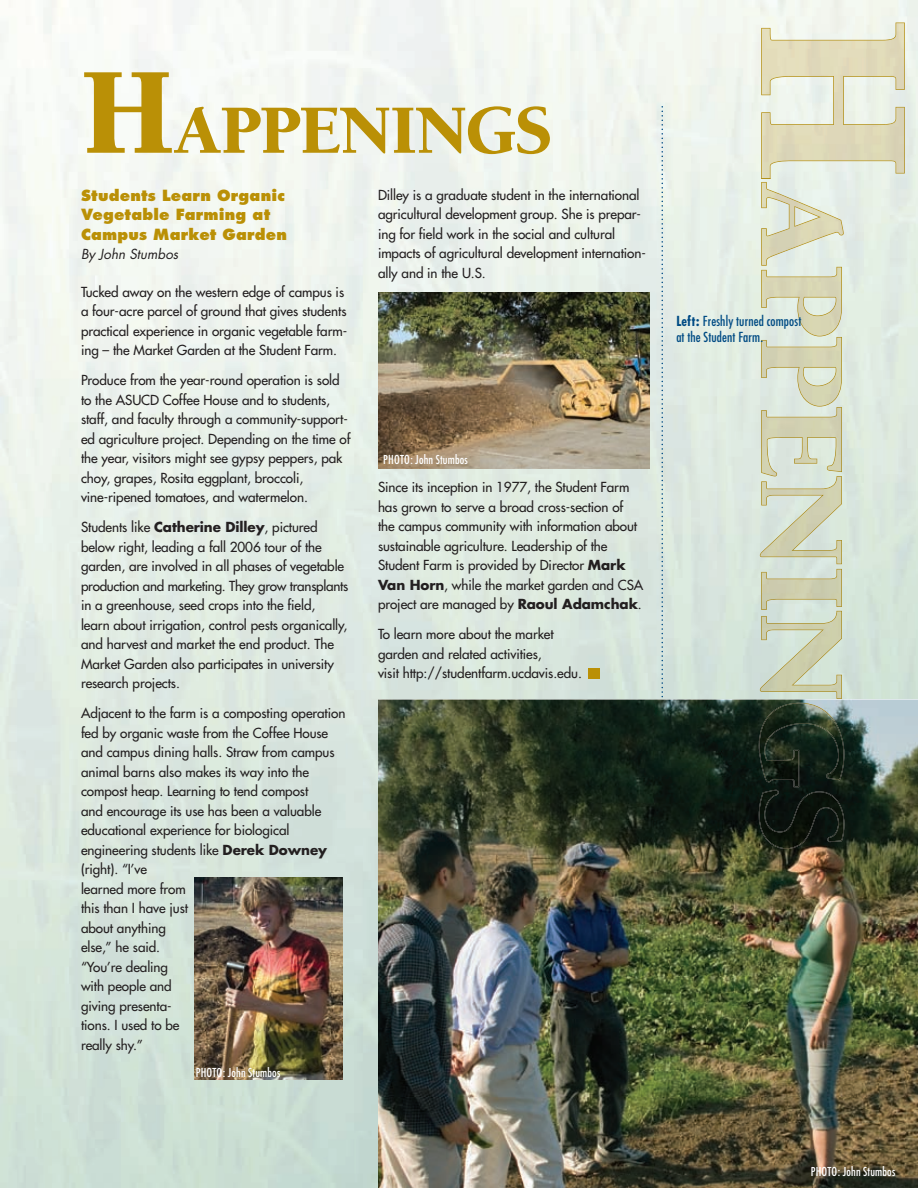
<style>
.page{position:relative;width:918px;height:1188px;background:#fff}
.page>*{position:absolute;margin:0;border:0;box-sizing:border-box;transform-origin:0 0}
.t1{font:800 15px/19.5px "Futura";letter-spacing:.015em;color:#ba9006}
.t2{font:13.5px/19.5px "Futura";letter-spacing:-.005em;color:#231f20}
.t3{font:condensed 13.5px/16.2px "Futura";letter-spacing:.01em;color:#004b84}
.t4{font:italic 13.5px "Futura";color:#231f20}
.t5{font:condensed 12px "Futura";letter-spacing:.015em;color:#fff}
.s1{font-weight:700}
</style>
<div class="page">
<img style="left:0;top:0;width:918px;height:1188px">
<svg style="left:662px;top:106px;width:1px;height:594px"></svg>
<div style="left:588px;top:668px;width:12px;height:11px;background:#ba9006"></div>
<svg style="left:84px;top:72px;width:466px;height:82px"></svg>
<img style="left:194px;top:878px;width:148px;height:202px">
<img style="left:378px;top:293px;width:271px;height:175px">
<img style="left:378px;top:700px;width:540px;height:488px">
<img style="left:762px;top:266px;width:94px;height:151px">
<img style="left:761px;top:23px;width:144px;height:156px">
<img style="left:761px;top:178px;width:96px;height:88px">
<img style="left:759px;top:703px;width:85px;height:146px">
<img style="left:794px;top:206px;width:42px;height:180px">
<p class="t1" style="left:81px;top:186px;width:207px">Students Learn Organic<br>Vegetable Farming at<br>Campus Market Garden</p>
<p class="t4" style="left:81px;top:246px;width:99px">By John Stumbos</p>
<p class="t2" style="left:81px;top:282px;width:268px">Tucked away on the western edge of campus is a four-acre parcel of ground that gives students practical experience in organic vegetable farm&shy;ing – the Market Garden at the Student Farm.</p>
<p class="t2" style="left:81px;top:371px;width:271px">Produce from the year-round operation is sold to the ASUCD Coffee House and to students, staff, and faculty through a community-support&shy;ed agriculture project. Depending on the time of the year, visitors might see gypsy peppers, pak choy, grapes, Rosita eggplant, broccoli, vine-ripened tomatoes, and watermelon.</p>
<p class="t2" style="left:81px;top:518px;width:269px">Students like <span class="s1">Catherine Dilley</span>, pictured below right, leading a fall 2006 tour of the garden, are involved in all phases of vegetable production and marketing. They grow transplants in a greenhouse, seed crops into the field,<br>learn about irrigation, control pests organically, and harvest and market the end product. The Market Garden also participates in university research projects.</p>
<p class="t2" style="left:81px;top:704px;width:266px">Adjacent to the farm is a composting operation fed by organic waste from the Coffee House and campus dining halls. Straw from campus animal barns also makes its way into the compost heap. Learning to tend compost<br>and encourage its use has been a valuable educational experience for biological engineering students like <span class="s1">Derek Downey </span>(right). “I’ve<br>learned more from<br>this than I have just<br>about anything<br>else,” he said.<br>“You’re dealing<br>with people and<br>giving presenta-<br>tions. I used to be<br>really shy.”</p>
<p class="t5" style="left:196px;top:1065px;width:86px">PHOTO: John Stumbos</p>
<p class="t2" style="left:378px;top:185px;width:269px">Dilley is a graduate student in the international agricultural development group. She is prepar&shy;ing for field work in the social and cultural impacts of agricultural development internation&shy;ally and in the U.S.</p>
<p class="t5" style="left:383px;top:452px;width:86px">PHOTO: John Stumbos</p>
<p class="t2" style="left:378px;top:477px;width:267px">Since its inception in 1977, the Student Farm has grown to serve a broad cross-section of the campus community with information about sustainable agriculture. Leadership of the Student Farm is provided by Director <span class="s1">Mark Van Horn</span>, while the market garden and CSA project are managed by <span class="s1">Raoul Adamchak</span>.</p>
<p class="t2" style="left:378px;top:624px;width:205px">To learn more about the market garden and related activities,<br>visit http://studentfarm.ucdavis.edu.</p>
<p class="t3" style="left:676px;top:313px;width:127px"><span class="s1">Left:</span> Freshly turned compost at the Student Farm.</p>
<p class="t5" style="left:811px;top:1165px;width:86px">PHOTO: John Stumbos</p>
</div>
